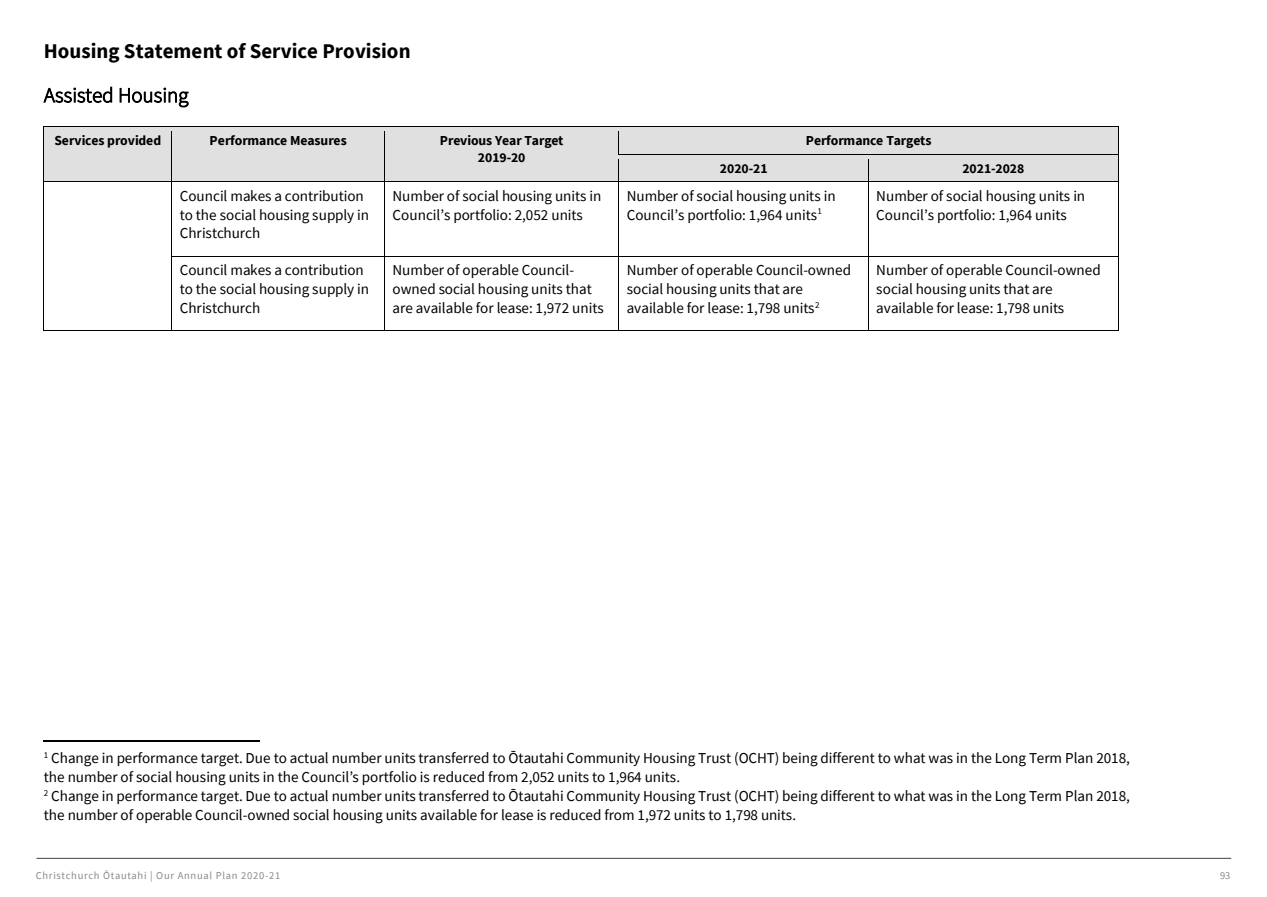
<style>
.page{position:relative;width:1267px;height:897px;background:#fff}
.page>*{position:absolute;margin:0;border:0;box-sizing:border-box;transform-origin:0 0}
.t1{font:700 20.85px/44.7px "Source Sans Pro";color:#000}
.t2{font:15.15px/18.9px "Source Sans Pro";letter-spacing:-.005em;color:#000}
.t3{font:700 13.65px/17px "Source Sans Pro";color:#000;text-align:center}
.t4{font:10.5px "Source Sans Pro";letter-spacing:.07em;color:#87898c}
.s1{font-weight:300}
</style>
<div class="page">
<hr style="left:37px;top:857px;width:1194px;height:1px;background:#57585a">
<div style="left:44px;top:127px;width:127px;height:54px;background:#e0e0e0"></div>
<div style="left:172px;top:127px;width:212px;height:54px;background:#e0e0e0"></div>
<div style="left:385px;top:127px;width:233px;height:54px;background:#e0e0e0"></div>
<div style="left:618px;top:127px;width:499px;height:27px;background:#e0e0e0"></div>
<hr style="left:44px;top:126px;width:127px;height:1px;background:#000">
<hr style="left:172px;top:126px;width:212px;height:1px;background:#000">
<hr style="left:384px;top:126px;width:234px;height:1px;background:#000">
<hr style="left:618px;top:126px;width:499px;height:1px;background:#000">
<div style="left:618px;top:155px;width:250px;height:26px;background:#e0e0e0"></div>
<div style="left:868px;top:155px;width:249px;height:26px;background:#e0e0e0"></div>
<hr style="left:618px;top:154px;width:250px;height:1px;background:#000">
<hr style="left:868px;top:154px;width:249px;height:1px;background:#000">
<hr style="left:44px;top:181px;width:127px;height:1px;background:#000">
<svg style="left:171px;top:126px;width:1px;height:60px"></svg>
<hr style="left:172px;top:181px;width:212px;height:1px;background:#000">
<svg style="left:384px;top:127px;width:1px;height:59px"></svg>
<hr style="left:384px;top:181px;width:234px;height:1px;background:#000">
<svg style="left:618px;top:131px;width:1px;height:55px"></svg>
<hr style="left:618px;top:181px;width:250px;height:1px;background:#000">
<svg style="left:868px;top:159px;width:1px;height:27px"></svg>
<hr style="left:868px;top:181px;width:249px;height:1px;background:#000">
<svg style="left:1117px;top:126px;width:1px;height:56px"></svg>
<hr style="left:44px;top:186px;width:1px;height:69px;background:#000">
<hr style="left:171px;top:186px;width:1px;height:69px;background:#000">
<hr style="left:384px;top:186px;width:1px;height:69px;background:#000">
<hr style="left:618px;top:186px;width:1px;height:69px;background:#000">
<hr style="left:868px;top:186px;width:1px;height:69px;background:#000">
<hr style="left:1117px;top:186px;width:1px;height:69px;background:#000">
<hr style="left:172px;top:255px;width:212px;height:1px;background:#000">
<hr style="left:384px;top:255px;width:234px;height:1px;background:#000">
<hr style="left:618px;top:255px;width:250px;height:1px;background:#000">
<hr style="left:868px;top:255px;width:249px;height:1px;background:#000">
<hr style="left:44px;top:261px;width:1px;height:69px;background:#000">
<hr style="left:44px;top:330px;width:127px;height:1px;background:#000">
<hr style="left:171px;top:261px;width:1px;height:69px;background:#000">
<hr style="left:172px;top:330px;width:212px;height:1px;background:#000">
<hr style="left:384px;top:261px;width:1px;height:69px;background:#000">
<hr style="left:384px;top:330px;width:234px;height:1px;background:#000">
<hr style="left:618px;top:261px;width:1px;height:69px;background:#000">
<hr style="left:618px;top:330px;width:250px;height:1px;background:#000">
<hr style="left:868px;top:261px;width:1px;height:69px;background:#000">
<hr style="left:868px;top:330px;width:249px;height:1px;background:#000">
<hr style="left:1117px;top:261px;width:1px;height:69px;background:#000">
<hr style="left:44px;top:740px;width:216px;height:1px;background:#000">
<p class="t1" style="left:44px;top:28px;width:368px">Housing Statement of Service Provision<br><span class="s1">Assisted Housing</span></p>
<p class="t3" style="left:54px;top:131px;width:108px">Services provided</p>
<p class="t3" style="left:209px;top:131px;width:139px">Performance Measures</p>
<p class="t3" style="left:440px;top:131px;width:125px">Previous Year Target<br>2019-20</p>
<p class="t3" style="left:805px;top:131px;width:127px">Performance Targets</p>
<p class="t3" style="left:720px;top:159px;width:49px">2020-21</p>
<p class="t3" style="left:962px;top:159px;width:63px">2021-2028</p>
<p class="t2" style="left:180px;top:186px;width:191px">Council makes a contribution to the social housing supply in<br>Christchurch</p>
<p class="t2" style="left:392px;top:186px;width:210px">Number of social housing units in<br>Council’s portfolio: 2,052 units</p>
<p class="t2" style="left:626px;top:186px;width:210px">Number of social housing units in<br>Council’s portfolio: 1,964 units<sup>1</sup></p>
<p class="t2" style="left:876px;top:186px;width:210px">Number of social housing units in<br>Council’s portfolio: 1,964 units</p>
<p class="t2" style="left:180px;top:261px;width:191px">Council makes a contribution to the social housing supply in<br>Christchurch</p>
<p class="t2" style="left:392px;top:261px;width:213px">Number of operable Council&shy;owned social housing units that are available for lease: 1,972 units</p>
<p class="t2" style="left:626px;top:261px;width:226px">Number of operable Council-owned social housing units that are available for lease: 1,798 units<sup>2</sup></p>
<p class="t2" style="left:876px;top:261px;width:226px">Number of operable Council-owned social housing units that are available for lease: 1,798 units</p>
<p class="t2" style="left:44px;top:748px;width:1087px"><sup>1</sup> Change in performance target. Due to actual number units transferred to Ōtautahi Community Housing Trust (OCHT) being different to what was in the Long Term Plan 2018, the number of social housing units in the Council’s portfolio is reduced from 2,052 units to 1,964 units.<br><sup>2</sup> Change in performance target. Due to actual number units transferred to Ōtautahi Community Housing Trust (OCHT) being different to what was in the Long Term Plan 2018, the number of operable Council-owned social housing units available for lease is reduced from 1,972 units to 1,798 units.</p>
<p class="t4" style="left:36px;top:869px;width:246px">Christchurch Ōtautahi | Our Annual Plan 2020-21</p>
<p class="t4" style="left:1219px;top:869px;width:12px">93</p>
</div>
